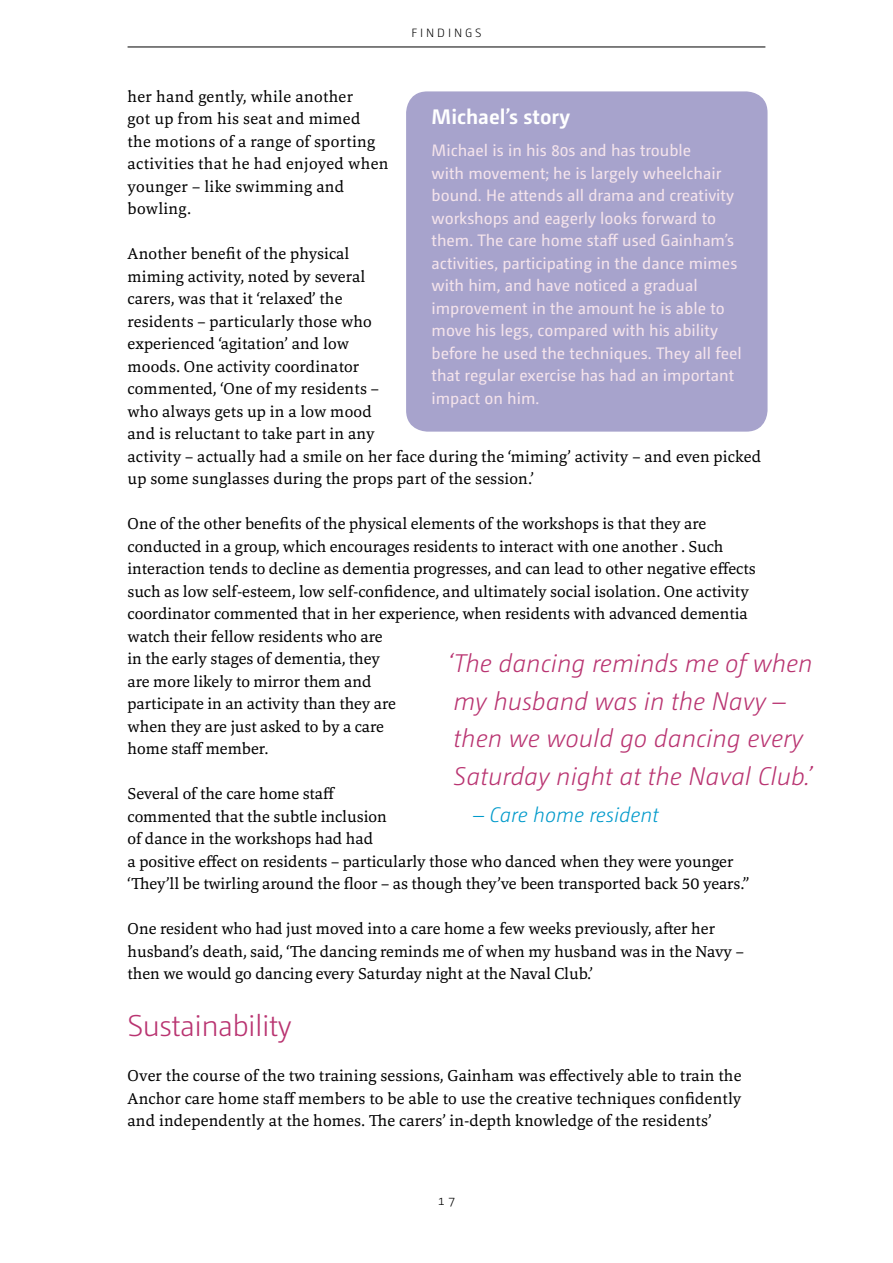
<style>
.page{position:relative;width:893px;height:1263px;background:#fff}
.page>*{position:absolute;margin:0;border:0;box-sizing:border-box;transform-origin:0 0}
.t1{font:300 30px "Camingo Dos";letter-spacing:-.02em;color:#b93471}
.t2{font:italic 300 25.5px/37.5px "Camingo Dos";color:#b93471}
.t3{font:italic 300 21px "Camingo Dos";color:#009acb}
.t4{font:700 21px "Camingo Dos";color:#fff}
.t5{font:16.5px/22.5px "Marbach";color:#000}
.t6{font:16.5px/22.5px "Camingo Dos";color:#f4e3eb}
.t7{font:16.5px/22.5px "Marbach";letter-spacing:.02em;color:#000}
.t8{font:300 13.5px "Camingo Dos";color:#000}
.t9{font:300 12px "Camingo Dos";letter-spacing:.24em;color:#000}
</style>
<div class="page">
<hr style="left:128px;top:47px;width:637px;height:1px;background:#000">
<div style="left:406px;top:91px;width:361px;height:341px;background:#a7a3cc;border-radius:21px"></div>
<p class="t9" style="left:411px;top:26px;width:72px">FINDINGS</p>
<p class="t7" style="left:128px;top:85px;width:262px">her hand gently, while another<br>got up from his seat and mimed<br>the motions of a range of sporting activities that he had enjoyed when younger – like swimming and bowling.</p>
<p class="t5" style="left:128px;top:242px;width:635px">Another benefit of the physical<br>miming activity, noted by several<br>carers, was that it ‘relaxed’ the<br>residents – particularly those who<br>experienced ‘agitation’ and low<br>moods. One activity coordinator<br>commented, ‘One of my residents –<br>who always gets up in a low mood<br>and is reluctant to take part in any<br>activity – actually had a smile on her face during the ‘miming’ activity – and even picked up some sunglasses during the props part of the session.’</p>
<p class="t5" style="left:128px;top:512px;width:630px">One of the other benefits of the physical elements of the workshops is that they are conducted in a group, which encourages residents to interact with one another . Such interaction tends to decline as dementia progresses, and can lead to other negative effects such as low self-esteem, low self-confidence, and ultimately social isolation. One activity coordinator commented that in her experience, when residents with advanced dementia watch their fellow residents who are<br>in the early stages of dementia, they<br>are more likely to mirror them and<br>participate in an activity than they are<br>when they are just asked to by a care<br>home staff member.</p>
<p class="t5" style="left:128px;top:782px;width:623px">Several of the care home staff<br>commented that the subtle inclusion<br>of dance in the workshops had had<br>a positive effect on residents – particularly those who danced when they were younger ‘They’ll be twirling around the floor – as though they’ve been transported back 50 years.’’</p>
<p class="t5" style="left:128px;top:917px;width:618px">One resident who had just moved into a care home a few weeks previously, after her husband’s death, said, ‘The dancing reminds me of when my husband was in the Navy – then we would go dancing every Saturday night at the Naval Club.’</p>
<h1 class="t1" style="left:128px;top:1009px;width:166px">Sustainability</h1>
<p class="t5" style="left:128px;top:1064px;width:615px;text-align:justify">Over the course of the two training sessions, Gainham was effectively able to train the Anchor care home staff members to be able to use the creative techniques confidently and independently at the homes. The carers’ in-depth knowledge of the residents’</p>
<p class="t4" style="left:432px;top:104px;width:140px">Michael’s story</p>
<p class="t6" style="left:432px;top:139px;width:312px">Michael is in his 80s and has trouble<br>with movement; he is largely wheelchair bound. He attends all drama and creativity workshops and eagerly looks forward to them. The care home staff used Gainham’s activities, participating in the dance mimes with him, and have noticed a gradual improvement in the amount he is able to move his legs, compared with his ability before he used the techniques. They all feel that regular exercise has had an important impact on him.</p>
<h2 class="t2" style="left:448px;top:645px;width:367px">‘The dancing reminds me of when my husband was in the Navy – then we would go dancing every<br>Saturday night at the Naval Club.’</h2>
<p class="t3" style="left:473px;top:803px;width:187px">– Care home resident</p>
<p class="t8" style="left:438px;top:1193px;width:19px">17</p>
</div>
